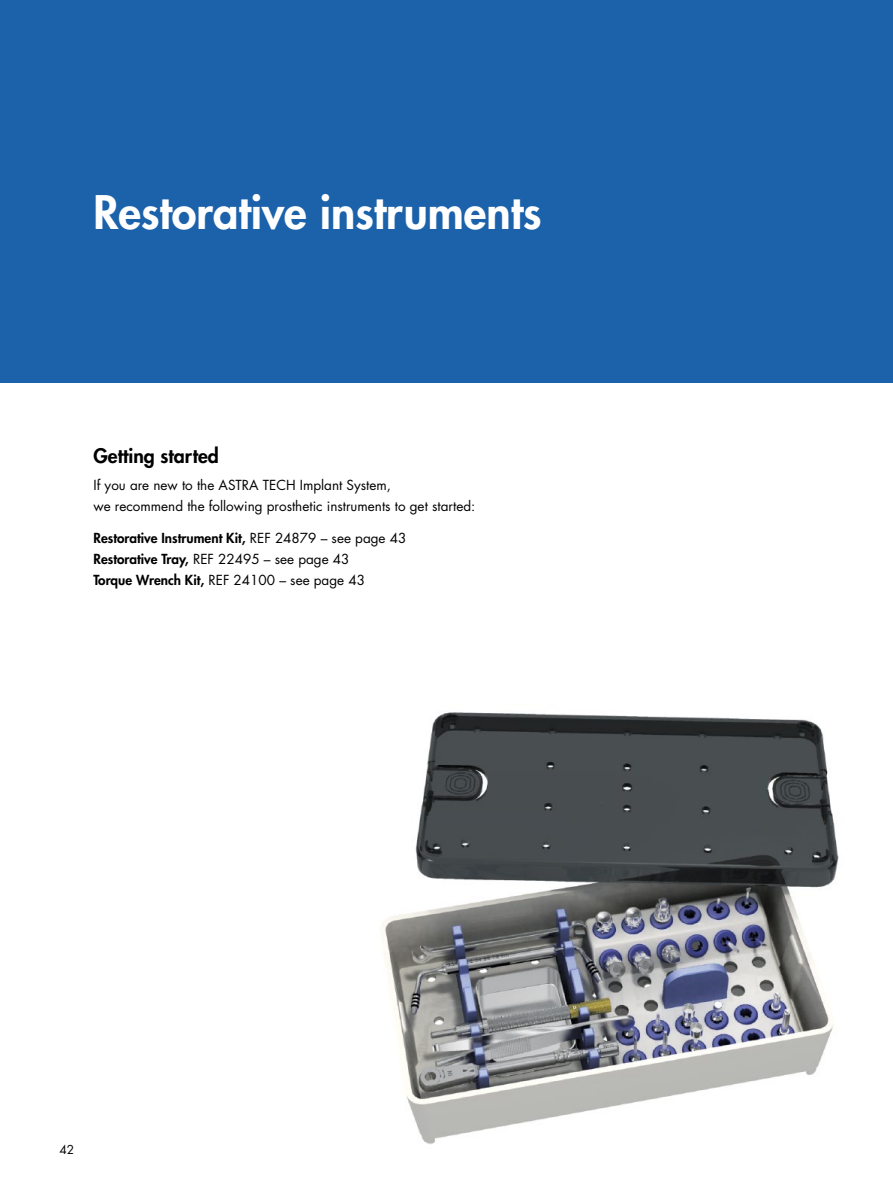
<style>
.page{position:relative;width:893px;height:1191px;background:#fff}
.page>*{position:absolute;margin:0;border:0;box-sizing:border-box;transform-origin:0 0}
.Intro_rubrik_NEG{font:800 45px "Futura Std";color:#fff}
.Intro_mellanrubrik{font:800 19.5px "Futura Std";color:#000}
.Intro_body_9_14{font:13.5px/21px "Futura Std";color:#000}
.t1{font:800 13.5px "Futura Std";color:#000}
.t2{font:12px "Futura Std";color:#000}
.s1{font-weight:400}
.s2{font-weight:800}
</style>
<div class="page">
<div style="left:0;top:0;width:893px;height:383px;background:#1c62aa"></div>
<img style="left:381px;top:712px;width:458px;height:432px">
<p class="Intro_rubrik_NEG" style="left:94px;top:183px;width:449px">Restorative instruments</p>
<p class="Intro_mellanrubrik" style="left:94px;top:443px;width:127px">Getting started</p>
<p class="Intro_body_9_14" style="left:94px;top:475px;width:383px">If you are new to the ASTRA TECH Implant System,<br>we recommend the following prosthetic instruments to get started:</p>
<p class="t1" style="left:94px;top:529px;width:314px">Restorative Instrument Kit, <span class="s1">REF 24879 – see page 43</span></p>
<p class="Intro_body_9_14" style="left:94px;top:548px;width:258px"><span class="s2">Restorative Tray,</span> REF 22495 – see page 43</p>
<p class="Intro_body_9_14" style="left:94px;top:569px;width:273px"><span class="s2">Torque Wrench Kit,</span> REF 24100 – see page 43</p>
<p class="t2" style="left:60px;top:1142px;width:16px">42</p>
</div>
